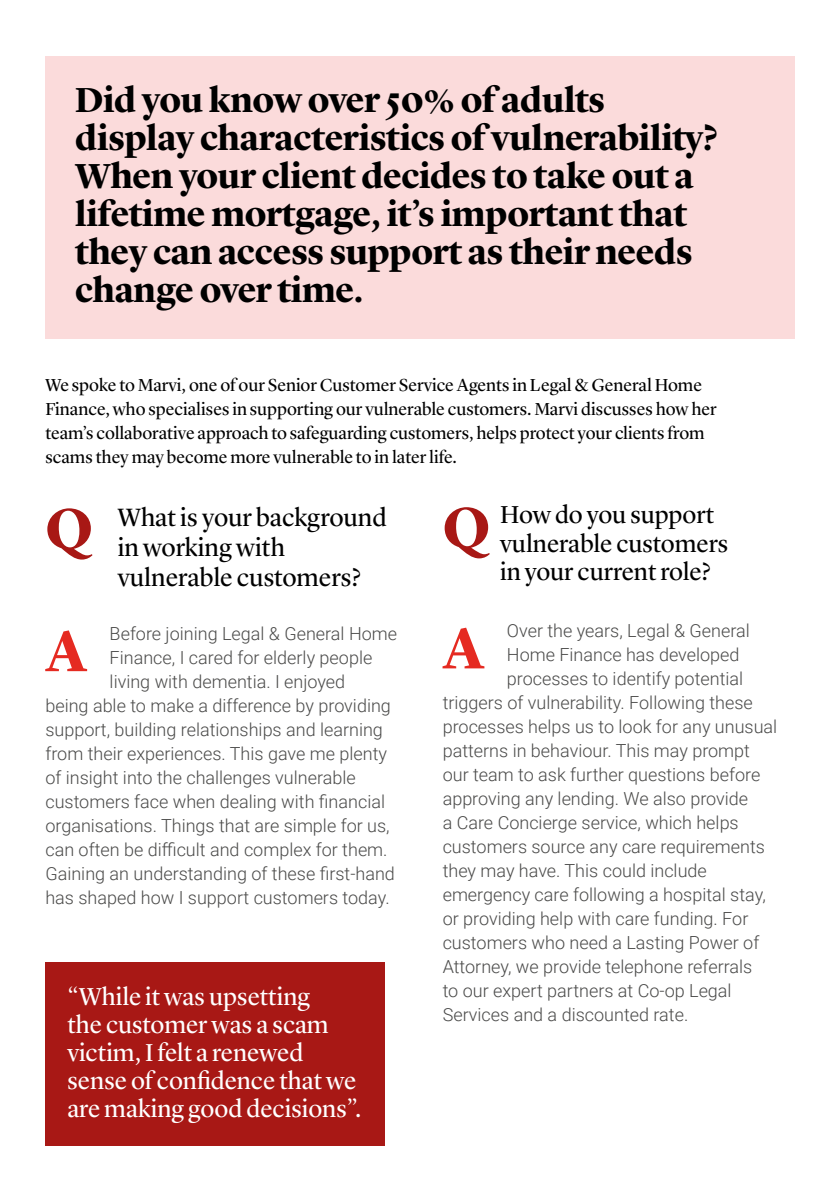
<style>
.page{position:relative;width:840px;height:1191px;background:#fff}
.page>*{position:absolute;margin:0;border:0;box-sizing:border-box;transform-origin:0 0}
.Headline_Primary_Lar{font:700 59.2px "Lyon Display";color:#a81815}
.Headline_Primary_Lar-2{font:700 59.2px "Lyon Display";color:#e52a21}
.H4_Intro_Copy{font:700 36px/38px "Lyon Display";letter-spacing:-.01em;color:#000}
.H4_Intro_Copy-2{font:26px/30px "Lyon Display";color:#000}
.H4_Intro_Copy-3{font:25.4px/28.2px "Lyon Display";color:#fff}
.H4_Intro_Copy-4{font:25.4px/28.2px "Lyon Display";color:#000}
.BODY_9_12_5{font:300 18px "Roboto";color:#4a4a49}
.BODY_9_12_5-2{font:18px/24px "Lyon Display";color:#000}
</style>
<div class="page">
<div style="left:45px;top:57px;width:749px;height:282px;background:#fbdbdb"></div>
<div style="left:45px;top:962px;width:339px;height:183px;background:#a81815"></div>
<p class="H4_Intro_Copy" style="left:75px;top:78px;width:644px">Did you know over 50% of adults display characteristics of vulnerability?<br>When your client decides to take out a lifetime mortgage, it’s important that they can access support as their needs change over time.</p>
<p class="BODY_9_12_5-2" style="left:45px;top:371px;width:672px">We spoke to Marvi, one of our Senior Customer Service Agents in Legal &amp; General Home Finance, who specialises in supporting our vulnerable customers. Marvi discusses how her team’s collaborative approach to safeguarding customers, helps protect your clients from scams they may become more vulnerable to in later life.</p>
<p class="H4_Intro_Copy-2" style="left:118px;top:500px;width:270px">What is your background in working with vulnerable customers?</p>
<p class="H4_Intro_Copy-4" style="left:500px;top:499px;width:229px">How do you support vulnerable customers in your current role?</p>
<p class="Headline_Primary_Lar" style="left:45px;top:484px;width:49px">Q</p>
<p class="Headline_Primary_Lar" style="left:442px;top:483px;width:49px">Q</p>
<p class="Headline_Primary_Lar-2" style="left:45px;top:607px;width:43px">A</p>
<p class="BODY_9_12_5" style="left:110px;top:621px;width:289px">Before joining Legal &amp; General Home</p>
<p class="BODY_9_12_5" style="left:110px;top:645px;width:264px">Finance, I cared for elderly people</p>
<p class="BODY_9_12_5" style="left:110px;top:669px;width:237px">living with dementia. I enjoyed</p>
<p class="BODY_9_12_5" style="left:45px;top:693px;width:347px">being able to make a difference by providing</p>
<p class="BODY_9_12_5" style="left:45px;top:717px;width:339px">support, building relationships and learning</p>
<p class="BODY_9_12_5" style="left:45px;top:741px;width:343px">from their experiences. This gave me plenty</p>
<p class="BODY_9_12_5" style="left:45px;top:765px;width:312px">of insight into the challenges vulnerable</p>
<p class="BODY_9_12_5" style="left:45px;top:789px;width:341px">customers face when dealing with financial</p>
<p class="BODY_9_12_5" style="left:45px;top:813px;width:345px">organisations. Things that are simple for us,</p>
<p class="BODY_9_12_5" style="left:45px;top:837px;width:343px">can often be difficult and complex for them.</p>
<p class="BODY_9_12_5" style="left:45px;top:861px;width:351px">Gaining an understanding of these first-hand</p>
<p class="BODY_9_12_5" style="left:45px;top:885px;width:345px">has shaped how I support customers today.</p>
<p class="H4_Intro_Copy-3" style="left:67px;top:980px;width:295px">“While it was upsetting<br>the customer was a scam victim, I felt a renewed sense of confidence that we are making good decisions”.</p>
<p class="Headline_Primary_Lar-2" style="left:442px;top:604px;width:43px">A</p>
<p class="BODY_9_12_5" style="left:506px;top:618px;width:244px">Over the years, Legal &amp; General</p>
<p class="BODY_9_12_5" style="left:506px;top:642px;width:234px">Home Finance has developed</p>
<p class="BODY_9_12_5" style="left:506px;top:666px;width:238px">processes to identify potential</p>
<p class="BODY_9_12_5" style="left:442px;top:690px;width:311px">triggers of vulnerability. Following these</p>
<p class="BODY_9_12_5" style="left:442px;top:714px;width:336px">processes helps us to look for any unusual</p>
<p class="BODY_9_12_5" style="left:442px;top:738px;width:309px">patterns in behaviour. This may prompt</p>
<p class="BODY_9_12_5" style="left:442px;top:762px;width:319px">our team to ask further questions before</p>
<p class="BODY_9_12_5" style="left:442px;top:786px;width:307px">approving any lending. We also provide</p>
<p class="BODY_9_12_5" style="left:442px;top:810px;width:297px">a Care Concierge service, which helps</p>
<p class="BODY_9_12_5" style="left:442px;top:834px;width:323px">customers source any care requirements</p>
<p class="BODY_9_12_5" style="left:442px;top:858px;width:265px">they may have. This could include</p>
<p class="BODY_9_12_5" style="left:442px;top:882px;width:324px">emergency care following a hospital stay,</p>
<p class="BODY_9_12_5" style="left:442px;top:906px;width:307px">or providing help with care funding. For</p>
<p class="BODY_9_12_5" style="left:442px;top:930px;width:318px">customers who need a Lasting Power of</p>
<p class="BODY_9_12_5" style="left:442px;top:954px;width:311px">Attorney, we provide telephone referrals</p>
<p class="BODY_9_12_5" style="left:442px;top:978px;width:290px">to our expert partners at Co-op Legal</p>
<p class="BODY_9_12_5" style="left:442px;top:1002px;width:247px">Services and a discounted rate.</p>
</div>
